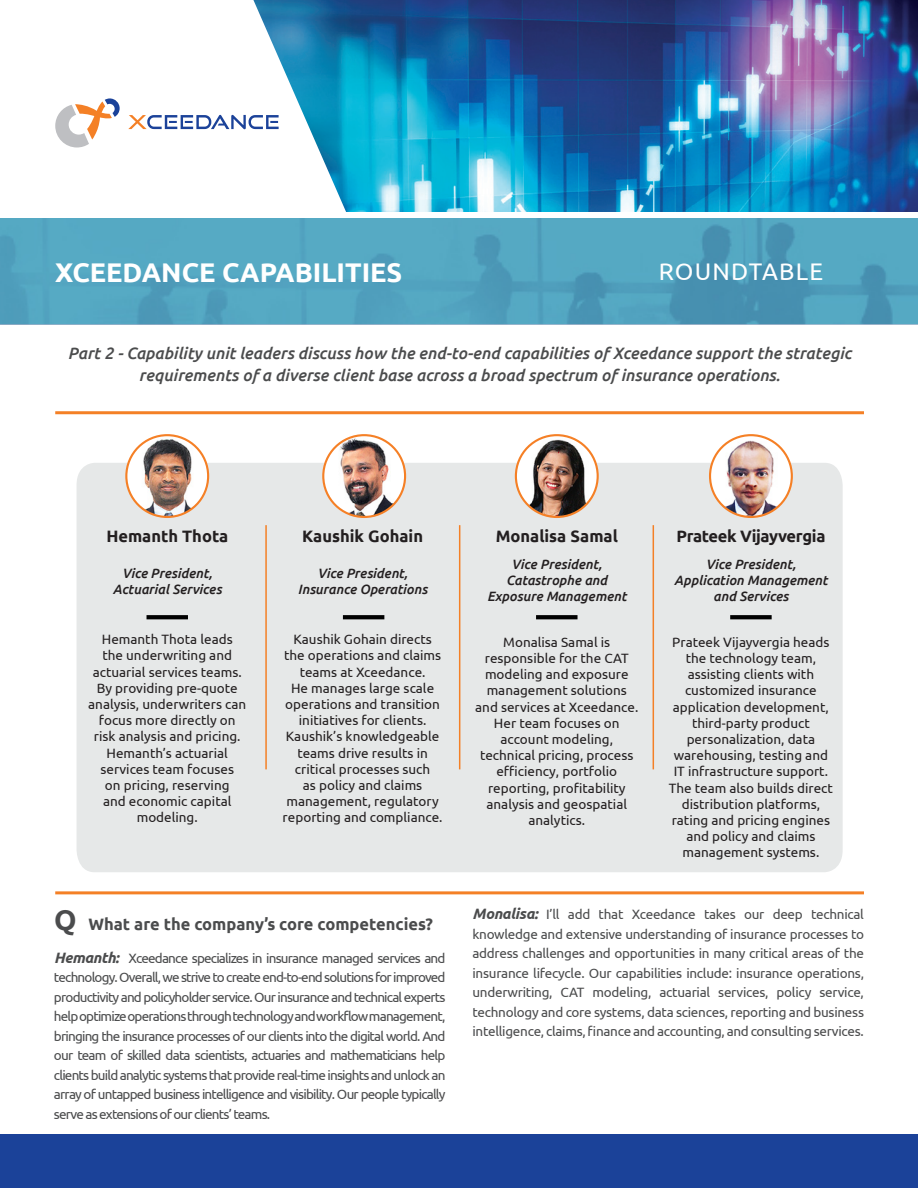
<style>
.page{position:relative;width:918px;height:1188px;background:#fff}
.page>*{position:absolute;margin:0;border:0;box-sizing:border-box;transform-origin:0 0}
.t1{font:700 27px "Ubuntu";color:#fff}
.t2{font:24px "Ubuntu";letter-spacing:.05em;color:#fff}
.t3{font:italic 500 16.5px/22.5px "Ubuntu";color:#4b4c4d;text-align:center}
.t4{font:700 16.5px "Ubuntu";color:#231f20}
.t5{font:700 16.5px "Ubuntu";color:#4b4c4d}
.t6{font:700 16.5px "Ubuntu";letter-spacing:-.02em;color:#231f20}
.t7{font:13.5px/16.2px "Ubuntu";color:#231f20;text-align:center}
.t8{font:13.5px/19.5px "Ubuntu";letter-spacing:-.035em;color:#4b4c4d;text-align:justify}
.t9{font:italic 500 13.5px/16.2px "Ubuntu";color:#231f20;text-align:center}
.s1{font-size:28.5px}
.s2{font-weight:700;font-style:italic;font-size:15px}
</style>
<div class="page">
<div style="left:77px;top:463px;width:766px;height:409px;background:#e6e8e8"></div>
<img style="left:710px;top:435px;width:82px;height:82px;border-radius:41px">
<div style="left:709px;top:434px;width:84px;height:84px;border:2px solid #f58026;border-radius:50%"></div>
<img style="left:323px;top:435px;width:82px;height:82px;border-radius:41px">
<div style="left:322px;top:434px;width:84px;height:84px;border:2px solid #f58026;border-radius:50%"></div>
<img style="left:516px;top:437px;width:82px;height:80px">
<div style="left:515px;top:434px;width:84px;height:84px;border:2px solid #f58026;border-radius:50%"></div>
<hr style="left:653px;top:525px;width:1px;height:244px;background:#f48026">
<hr style="left:459px;top:525px;width:1px;height:244px;background:#f48026">
<img style="left:0;top:218px;width:918px;height:106px">
<img style="left:348px;top:0;width:570px;height:212px">
<svg style="left:128px;top:0;width:220px;height:212px"></svg>
<svg style="left:128px;top:115px;width:151px;height:14px"></svg>
<svg style="left:55px;top:98px;width:65px;height:50px"></svg>
<svg style="left:536px;top:615px;width:42px;height:4px"></svg>
<hr style="left:55px;top:411px;width:809px;height:3px;background:#f48026">
<hr style="left:265px;top:525px;width:2px;height:244px;background:#f48026">
<svg style="left:343px;top:615px;width:41px;height:4px"></svg>
<svg style="left:147px;top:615px;width:41px;height:4px"></svg>
<svg style="left:730px;top:615px;width:42px;height:4px"></svg>
<img style="left:126px;top:435px;width:82px;height:82px;border-radius:41px">
<div style="left:125px;top:434px;width:84px;height:84px;border:2px solid #f58026;border-radius:50%"></div>
<div style="left:1px;top:1134px;width:917px;height:54px;background:#1b4299"></div>
<hr style="left:55px;top:891px;width:809px;height:3px;background:#f48026">
<h1 class="t1" style="left:55px;top:256px;width:349px">XCEEDANCE CAPABILITIES</h1>
<h2 class="t2" style="left:659px;top:257px;width:166px">ROUNDTABLE</h2>
<p class="t3" style="left:68px;top:341px;width:785px">Part 2 - Capability unit leaders discuss how the end-to-end capabilities of Xceedance support the strategic requirements of a diverse client base across a broad spectrum of insurance operations.</p>
<p class="t4" style="left:106px;top:526px;width:123px">Hemanth Thota</p>
<p class="t9" style="left:113px;top:565px;width:110px">Vice President,<br>Actuarial Services</p>
<p class="t7" style="left:88px;top:631px;width:159px">Hemanth Thota leads<br>the underwriting and actuarial services teams.<br>By providing pre-quote analysis, underwriters can focus more directly on risk analysis and pricing.<br>Hemanth’s actuarial services team focuses<br>on pricing, reserving<br>and economic capital modeling.</p>
<p class="t4" style="left:302px;top:526px;width:122px">Kaushik Gohain</p>
<p class="t9" style="left:298px;top:565px;width:131px">Vice President,<br>Insurance Operations</p>
<p class="t7" style="left:283px;top:631px;width:161px">Kaushik Gohain directs the operations and claims teams at Xceedance.<br>He manages large scale operations and transition initiatives for clients.<br>Kaushik’s knowledgeable teams drive results in critical processes such<br>as policy and claims management, regulatory reporting and compliance.</p>
<p class="t5" style="left:54px;top:914px;width:381px"><span class="s1">Q</span> What are the company’s core competencies?</p>
<p class="t8" style="left:54px;top:948px;width:393px"><span class="s2">Hemanth:</span> Xceedance specializes in insurance managed services and technology. Overall, we strive to create end-to-end solutions for improved productivity and policyholder service. Our insurance and technical experts help optimize operations through technology and workflow management, bringing the insurance processes of our clients into the digital world. And our team of skilled data scientists, actuaries and mathematicians help clients build analytic systems that provide real-time insights and unlock an array of untapped business intelligence and visibility. Our people typically serve as extensions of our clients’ teams.</p>
<p class="t4" style="left:496px;top:526px;width:124px">Monalisa Samal</p>
<p class="t9" style="left:487px;top:556px;width:141px">Vice President,<br>Catastrophe and<br>Exposure Management</p>
<p class="t7" style="left:475px;top:634px;width:165px">Monalisa Samal is responsible for the CAT modeling and exposure management solutions and services at Xceedance.<br>Her team focuses on account modeling, technical pricing, process efficiency, portfolio reporting, profitability analysis and geospatial analytics.</p>
<p class="t6" style="left:676px;top:526px;width:151px">Prateek Vijayvergia</p>
<p class="t9" style="left:674px;top:556px;width:155px">Vice President,<br>Application Management and Services</p>
<p class="t7" style="left:669px;top:634px;width:166px">Prateek Vijayvergia heads the technology team, assisting clients with customized insurance application development, third-party product personalization, data warehousing, testing and<br>IT infrastructure support.<br>The team also builds direct distribution platforms, rating and pricing engines and policy and claims management systems.</p>
<p class="t8" style="left:472px;top:904px;width:393px"><span class="s2">Monalisa:</span> I’ll add that Xceedance takes our deep technical knowledge and extensive understanding of insurance processes to address challenges and opportunities in many critical areas of the insurance lifecycle. Our capabilities include: insurance operations, underwriting, CAT modeling, actuarial services, policy service, technology and core systems, data sciences, reporting and business intelligence, claims, finance and accounting, and consulting services.</p>
</div>
